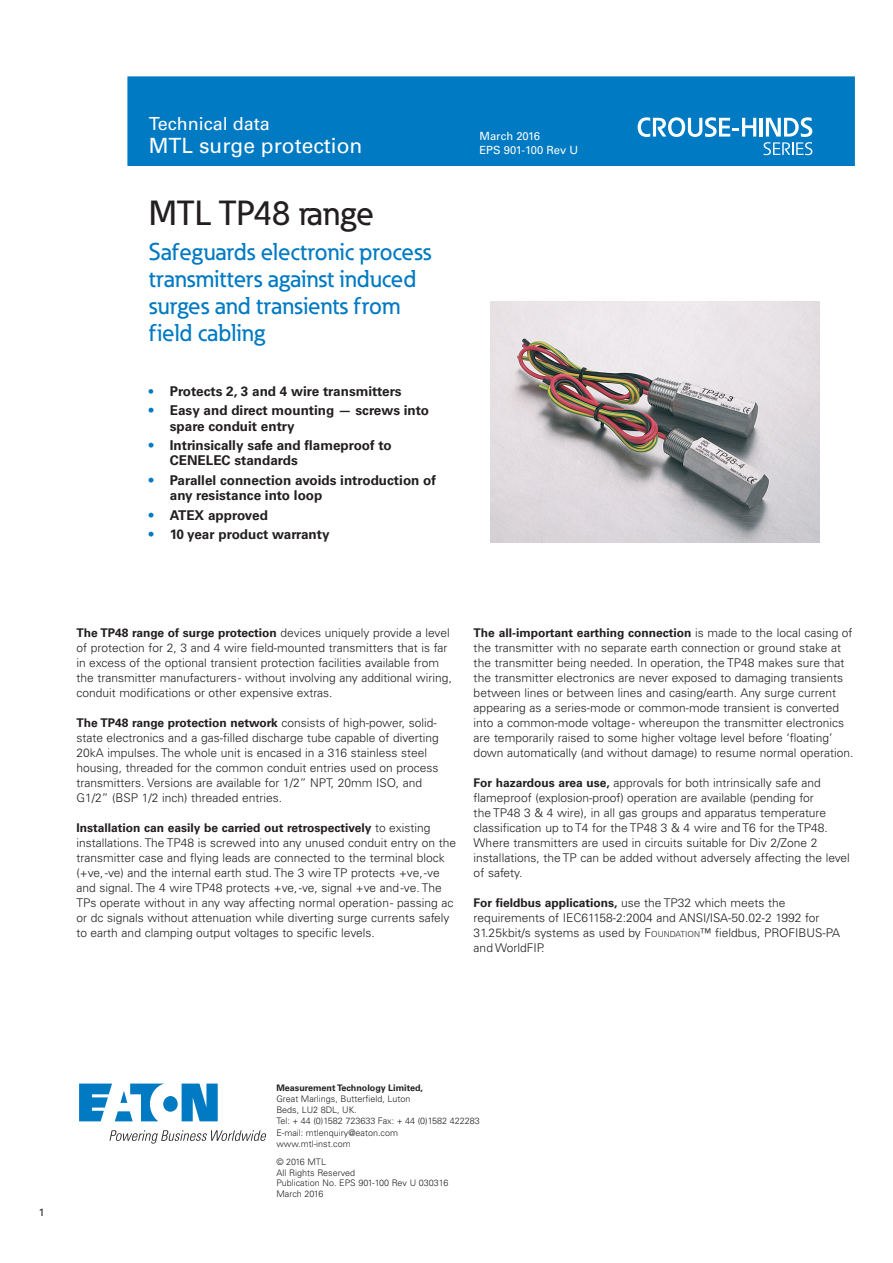
<style>
.page{position:relative;width:893px;height:1263px;background:#fff}
.page>*{position:absolute;margin:0;border:0;box-sizing:border-box;transform-origin:0 0}
.t1{font:500 34.5px "Eaton";color:#231f20}
.t2{font:500 24px/27px "Eaton";color:#007ac2}
.t3{font:21px "Univers LT Pro 55 Roman";color:#fff}
.t4{font:18px "Univers LT Pro 55 Roman";color:#fff}
.t5{font:700 13.5px/15.3px "Univers LT Pro 65";color:#231f20}
.t6{font:300 12px/15px "Univers LT Pro 45";color:#231f20}
.t7{font:700 12px "Univers LT Pro 65";color:#231f20}
.t8{font:11.25px/14.2px "Univers LT Pro 55 Roman";color:#fff}
.t9{font:10.5px "Univers LT Pro 55 Roman";color:#231f20}
.t10{font:300 9px/11.2px "Univers LT Pro 45";color:#231f20}
.t11{font:700 9px "Univers LT Pro 65";color:#231f20}
.s1{font-size:12.75px;color:#007ac2}
.s2{color:#007ac2}
.s3{font-family:"Univers LT Pro 45";font-weight:300}
.s4{font-family:"Univers LT Pro 65";font-weight:700}
.s5{font-size:8.4px}
</style>
<div class="page">
<div style="left:128px;top:77px;width:727px;height:89px;background:#007ac2"></div>
<svg style="left:638px;top:117px;width:118px;height:20px"></svg>
<hr style="left:759px;top:118px;width:4px;height:19px;background:#fff">
<svg style="left:764px;top:117px;width:48px;height:38px"></svg>
<svg style="left:79px;top:1083px;width:139px;height:38px"></svg>
<svg style="left:109px;top:1130px;width:157px;height:13px"></svg>
<img style="left:490px;top:302px;width:329px;height:241px">
<h3 class="t4" style="left:149px;top:113px;width:122px">Technical data</h3>
<h3 class="t3" style="left:149px;top:133px;width:215px">MTL surge protection</h3>
<h1 class="t1" style="left:149px;top:192px;width:227px">MTL TP48 range</h1>
<h2 class="t2" style="left:149px;top:238px;width:284px">Safeguards electronic process transmitters against induced surges and transients from field cabling</h2>
<p class="t5" style="left:149px;top:383px;width:254px"><span class="s1">•</span> Protects 2, 3 and 4 wire transmitters</p>
<p class="t5" style="left:170px;top:403px;width:261px;text-indent:-21px"><span class="s2">•</span> Easy and direct mounting — screws into spare conduit entry</p>
<p class="t5" style="left:170px;top:438px;width:223px;text-indent:-21px"><span class="s2">•</span> Intrinsically safe and flameproof to<br>CENELEC standards</p>
<p class="t5" style="left:170px;top:473px;width:268px;text-indent:-21px"><span class="s2">•</span> Parallel connection avoids introduction of any resistance into loop</p>
<p class="t5" style="left:149px;top:507px;width:121px"><span class="s2">•</span> ATEX approved</p>
<p class="t5" style="left:149px;top:527px;width:182px"><span class="s2">•</span> 10 year product warranty</p>
<p class="t8" style="left:479px;top:129px;width:100px">March 2016<br>EPS 901-100 Rev U</p>
<p class="t7" style="left:77px;top:625px;width:375px">The TP48 range of surge protection <span class="s3">devices uniquely provide a level</span></p>
<p class="t6" style="left:77px;top:640px;width:377px">of protection for 2, 3 and 4 wire field-mounted transmitters that is far in excess of the optional transient protection facilities available from the transmitter manufacturers - without involving any additional wiring, conduit modifications or other expensive extras.</p>
<p class="t7" style="left:77px;top:715px;width:362px">The TP48 range protection network <span class="s3">consists of high-power, solid-</span></p>
<p class="t6" style="left:77px;top:730px;width:364px">state electronics and a gas-filled discharge tube capable of diverting 20kA impulses. The whole unit is encased in a 316 stainless steel housing, threaded for the common conduit entries used on process transmitters. Versions are available for 1/2” NPT, 20mm ISO, and G1/2” (BSP 1/2 inch) threaded entries.</p>
<p class="t7" style="left:77px;top:820px;width:355px">Installation can easily be carried out retrospectively <span class="s3">to existing</span></p>
<p class="t6" style="left:77px;top:835px;width:381px">installations. The TP48 is screwed into any unused conduit entry on the transmitter case and flying leads are connected to the terminal block (+ve, -ve) and the internal earth stud. The 3 wire TP protects +ve, -ve and signal. The 4 wire TP48 protects +ve, -ve, signal +ve and -ve. The TPs operate without in any way affecting normal operation - passing ac or dc signals without attenuation while diverting surge currents safely to earth and clamping output voltages to specific levels.</p>
<p class="t7" style="left:474px;top:625px;width:380px">The all-important earthing connection <span class="s3">is made to the local casing of</span></p>
<p class="t6" style="left:474px;top:640px;width:381px">the transmitter with no separate earth connection or ground stake at the transmitter being needed. In operation, the TP48 makes sure that the transmitter electronics are never exposed to damaging transients between lines or between lines and casing/earth. Any surge current appearing as a series-mode or common-mode transient is converted into a common-mode voltage - whereupon the transmitter electronics are temporarily raised to some higher voltage level before ‘floating’ down automatically (and without damage) to resume normal operation.</p>
<p class="t6" style="left:474px;top:775px;width:378px"><span class="s4">For hazardous area use,</span> approvals for both intrinsically safe and flameproof (explosion-proof) operation are available (pending for<br>the TP48 3 &amp; 4 wire), in all gas groups and apparatus temperature classification up to T4 for the TP48 3 &amp; 4 wire and T6 for the TP48.<br>Where transmitters are used in circuits suitable for Div 2/Zone 2 installations, the TP can be added without adversely affecting the level of safety.</p>
<p class="t7" style="left:474px;top:895px;width:313px">For fieldbus applications, <span class="s3">use the TP32 which meets the</span></p>
<p class="t6" style="left:474px;top:910px;width:368px">requirements of IEC61158-2:2004 and ANSI/ISA-50.02-2 1992 for<br>31.25kbit/s systems as used by F<span class="s5">OUNDATION</span>™ fieldbus, PROFIBUS-PA and WorldFIP.</p>
<p class="t9" style="left:39px;top:1206px;width:7px">1</p>
<p class="t11" style="left:276px;top:1082px;width:148px">Measurement Technology Limited,</p>
<p class="t10" style="left:276px;top:1093px;width:205px">Great Marlings, Butterfield, Luton<br>Beds, LU2 8DL, UK.<br>Tel: + 44 (0)1582 723633 Fax: + 44 (0)1582 422283<br>E-mail: mtlenquiry@eaton.com<br>www.mtl-inst.com</p>
<p class="t10" style="left:276px;top:1156px;width:174px;line-height:10.8px">© 2016 MTL<br>All Rights Reserved<br>Publication No. EPS 901-100 Rev U 030316<br>March 2016</p>
</div>
